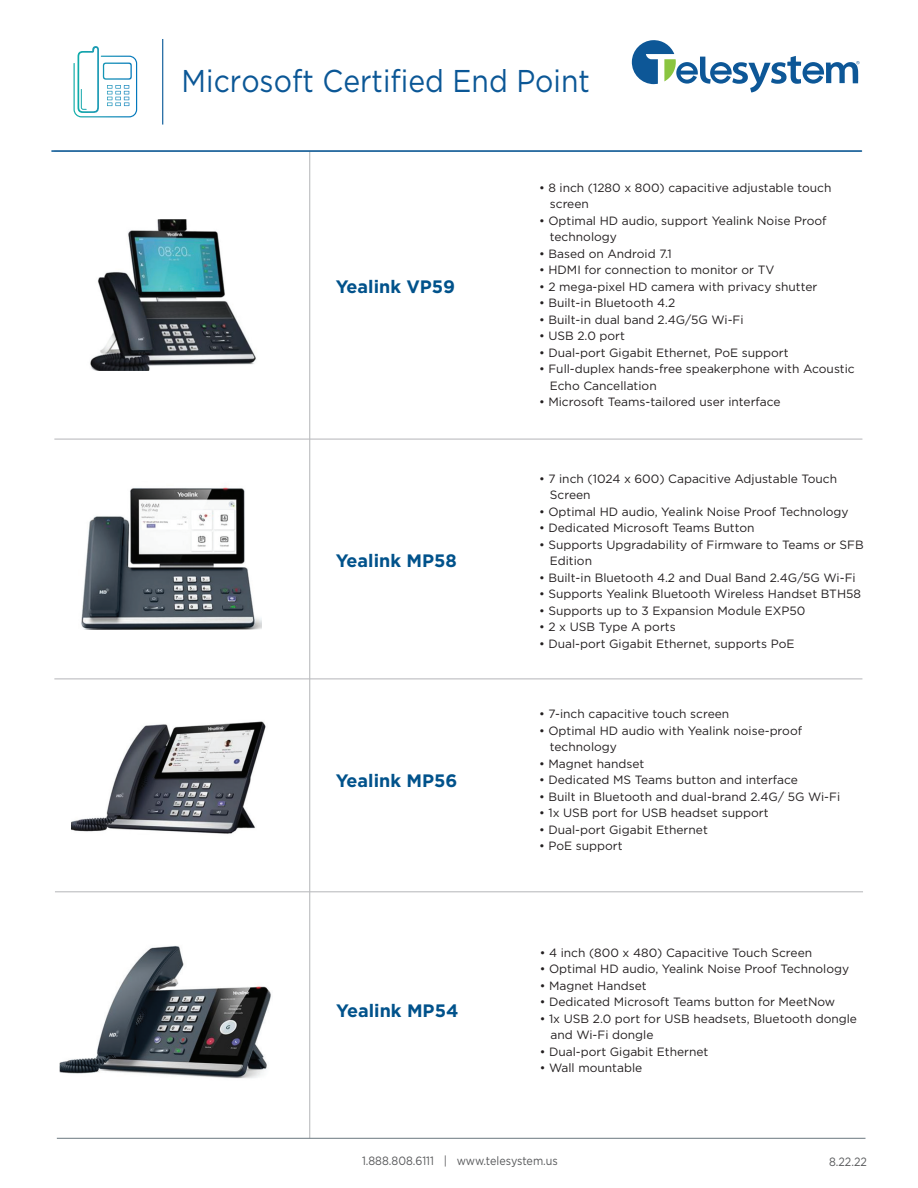
<style>
.page{position:relative;width:918px;height:1188px;background:#fff}
.page>*{position:absolute;margin:0;border:0;box-sizing:border-box;transform-origin:0 0}
.t1{font:31.5px "Gotham Pro";color:#0b5796;scale:.9 1}
.t2{font:700 18px "Gotham Pro";color:#01528b}
.t3{font:12px/16.5px "Gotham Pro";color:#231f20}
.t4{font:12px "Gotham Pro";color:#57585a;scale:.9 1}
</style>
<div class="page">
<hr style="left:309px;top:151px;width:1px;height:987px;background:#bcbdc0">
<hr style="left:54px;top:678px;width:808px;height:1px;background:#bcbdc0">
<hr style="left:54px;top:439px;width:808px;height:1px;background:#bcbdc0">
<hr style="left:51px;top:150px;width:811px;height:2px;background:#055796">
<hr style="left:57px;top:1138px;width:809px;height:1px;background:#7b868d">
<hr style="left:162px;top:39px;width:1px;height:86px;background:#055796">
<svg style="left:74px;top:46px;width:63px;height:71px"></svg>
<svg style="left:632px;top:40px;width:227px;height:52px"></svg>
<img style="left:72px;top:721px;width:194px;height:113px">
<img style="left:81px;top:486px;width:181px;height:144px">
<img style="left:90px;top:220px;width:166px;height:150px">
<hr style="left:55px;top:891px;width:808px;height:1px;background:#bcbdc0">
<img style="left:59px;top:946px;width:212px;height:133px">
<h1 class="t1" style="left:182px;top:63px;width:455px">Microsoft Certified End Point</h1>
<h2 class="t2" style="left:336px;top:277px;width:121px">Yealink VP59</h2>
<h2 class="t2" style="left:336px;top:551px;width:123px">Yealink MP58</h2>
<h2 class="t2" style="left:336px;top:770px;width:123px">Yealink MP56</h2>
<h2 class="t2" style="left:336px;top:1000px;width:124px">Yealink MP54</h2>
<p class="t3" style="left:550px;top:179px;width:283px;text-indent:-11px">• 8 inch (1280 x 800) capacitive adjustable touch screen</p>
<p class="t3" style="left:550px;top:212px;width:278px;text-indent:-11px">• Optimal HD audio, support Yealink Noise Proof technology</p>
<p class="t3" style="left:539px;top:245px;width:134px">• Based on Android 7.1</p>
<p class="t3" style="left:539px;top:262px;width:237px">• HDMI for connection to monitor or TV</p>
<p class="t3" style="left:539px;top:278px;width:280px">• 2 mega-pixel HD camera with privacy shutter</p>
<p class="t3" style="left:539px;top:295px;width:138px">• Built-in Bluetooth 4.2</p>
<p class="t3" style="left:539px;top:311px;width:206px">• Built-in dual band 2.4G/5G Wi-Fi</p>
<p class="t3" style="left:539px;top:328px;width:87px">• USB 2.0 port</p>
<p class="t3" style="left:539px;top:344px;width:251px">• Dual-port Gigabit Ethernet, PoE support</p>
<p class="t3" style="left:550px;top:361px;width:306px;text-indent:-11px">• Full-duplex hands-free speakerphone with Acoustic<br>Echo Cancellation</p>
<p class="t3" style="left:539px;top:394px;width:243px">• Microsoft Teams-tailored user interface</p>
<p class="t3" style="left:550px;top:470px;width:289px;text-indent:-11px">• 7 inch (1024 x 600) Capacitive Adjustable Touch<br>Screen</p>
<p class="t3" style="left:539px;top:503px;width:311px">• Optimal HD audio, Yealink Noise Proof Technology</p>
<p class="t3" style="left:539px;top:520px;width:217px">• Dedicated Microsoft Teams Button</p>
<p class="t3" style="left:550px;top:536px;width:315px;text-indent:-11px">• Supports Upgradability of Firmware to Teams or SFB<br>Edition</p>
<p class="t3" style="left:539px;top:569px;width:318px">• Built-in Bluetooth 4.2 and Dual Band 2.4G/5G Wi-Fi</p>
<p class="t3" style="left:539px;top:586px;width:324px">• Supports Yealink Bluetooth Wireless Handset BTH58</p>
<p class="t3" style="left:539px;top:602px;width:268px">• Supports up to 3 Expansion Module EXP50</p>
<p class="t3" style="left:539px;top:619px;width:138px">• 2 x USB Type A ports</p>
<p class="t3" style="left:539px;top:635px;width:257px">• Dual-port Gigabit Ethernet, supports PoE</p>
<p class="t3" style="left:539px;top:706px;width:192px">• 7-inch capacitive touch screen</p>
<p class="t3" style="left:550px;top:722px;width:254px;text-indent:-11px">• Optimal HD audio with Yealink noise-proof technology</p>
<p class="t3" style="left:539px;top:755px;width:107px">• Magnet handset</p>
<p class="t3" style="left:539px;top:772px;width:260px">• Dedicated MS Teams button and interface</p>
<p class="t3" style="left:539px;top:788px;width:303px">• Built in Bluetooth and dual-brand 2.4G/ 5G Wi-Fi</p>
<p class="t3" style="left:539px;top:805px;width:231px">• 1x USB port for USB headset support</p>
<p class="t3" style="left:539px;top:821px;width:170px">• Dual-port Gigabit Ethernet</p>
<p class="t3" style="left:539px;top:838px;width:85px">• PoE support</p>
<p class="t3" style="left:540px;top:944px;width:274px">• 4 inch (800 x 480) Capacitive Touch Screen</p>
<p class="t3" style="left:540px;top:961px;width:311px">• Optimal HD audio, Yealink Noise Proof Technology</p>
<p class="t3" style="left:540px;top:977px;width:108px">• Magnet Handset</p>
<p class="t3" style="left:540px;top:994px;width:297px">• Dedicated Microsoft Teams button for MeetNow</p>
<p class="t3" style="left:550px;top:1010px;width:308px;text-indent:-11px">• 1x USB 2.0 port for USB headsets, Bluetooth dongle and Wi-Fi dongle</p>
<p class="t3" style="left:540px;top:1043px;width:170px">• Dual-port Gigabit Ethernet</p>
<p class="t3" style="left:540px;top:1060px;width:104px">• Wall mountable</p>
<p class="t4" style="left:362px;top:1154px;width:219px">1.888.808.6111 | www.telesystem.us</p>
<p class="t4" style="left:829px;top:1155px;width:44px">8.22.22</p>
</div>
